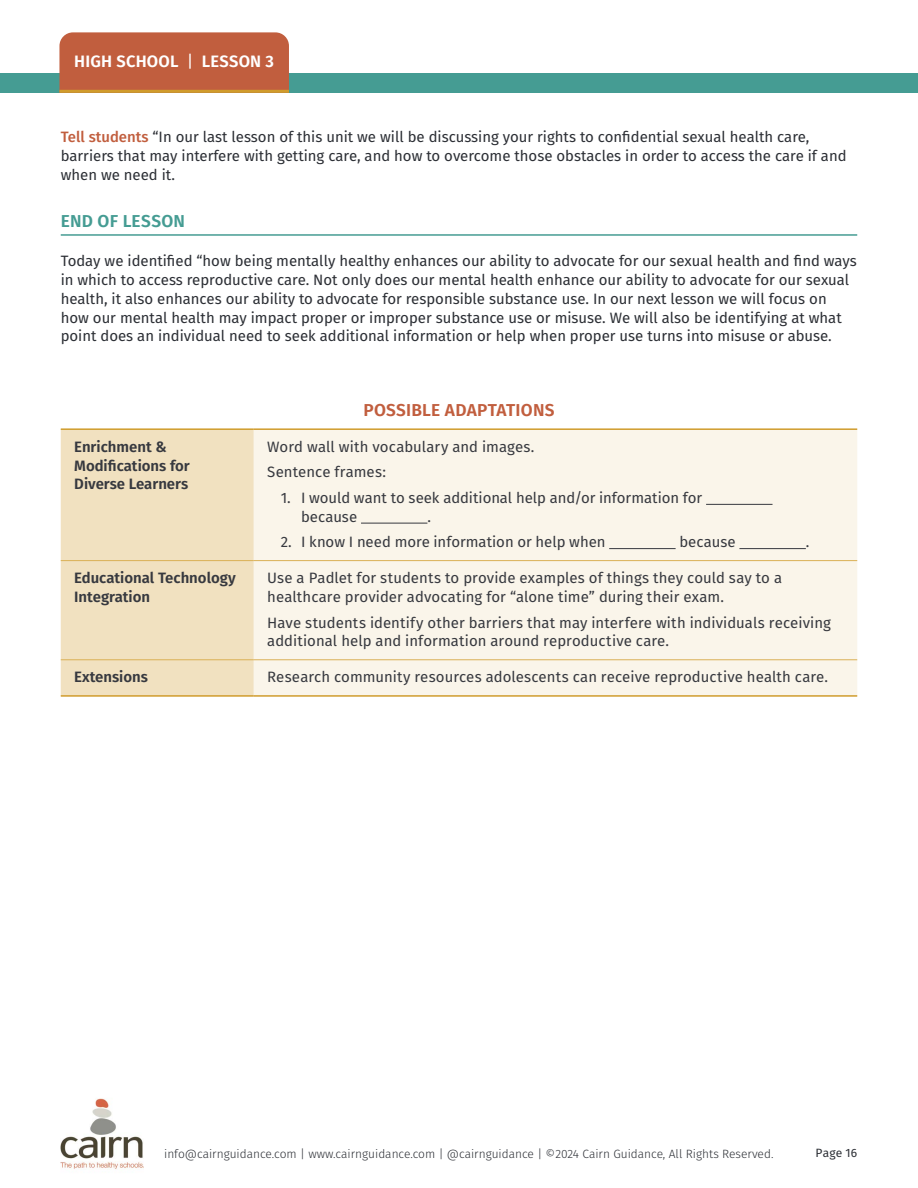
<style>
.page{position:relative;width:918px;height:1188px;background:#fff}
.page>*{position:absolute;margin:0;border:0;box-sizing:border-box;transform-origin:0 0}
.t1{font:600 17.25px "Fira Sans";letter-spacing:.015em;color:#c15e3e}
.t2{font:600 17.25px "Fira Sans";letter-spacing:.015em;color:#459c93}
.t3{font:600 16.5px "Fira Sans";letter-spacing:.01em;color:#fff}
.t4{font:15px/18.8px "Fira Sans";color:#2c2f35}
.t5{font:15px/18.8px "Fira Sans";letter-spacing:.005em;color:#37393f}
.t6{font:600 15px/18.8px "Fira Sans";color:#37393f}
.t7{font:300 12px "Fira Sans";color:#2c2f35}
.t8{font:12px "Fira Sans";letter-spacing:.015em;color:#2c2f35}
.s1{font-weight:400}
.s2{font-weight:500;color:#c15e3e}
</style>
<div class="page">
<div style="left:0;top:73px;width:918px;height:20px;background:#459c93"></div>
<div style="left:59px;top:32px;width:230px;height:58px;background:#c15e3e"></div>
<hr style="left:59px;top:90px;width:230px;height:3px;background:#d09c2c">
<img style="left:61px;top:1098px;width:82px;height:71px">
<hr style="left:61px;top:234px;width:796px;height:2px;background:#459c93">
<div style="left:61px;top:430px;width:193px;height:265px;background:#f1e1c0"></div>
<div style="left:254px;top:430px;width:603px;height:265px;background:#faf5ea"></div>
<hr style="left:61px;top:428px;width:193px;height:2px;background:#d09c2c">
<hr style="left:254px;top:428px;width:603px;height:2px;background:#d09c2c">
<hr style="left:61px;top:695px;width:193px;height:2px;background:#d09c2c">
<hr style="left:254px;top:695px;width:603px;height:2px;background:#d09c2c">
<hr style="left:61px;top:560px;width:193px;height:1px;background:#dab056">
<hr style="left:254px;top:560px;width:603px;height:1px;background:#dab056">
<hr style="left:61px;top:659px;width:193px;height:1px;background:#dab056">
<hr style="left:254px;top:659px;width:603px;height:1px;background:#dab056">
<hr style="left:706px;top:504px;width:67px;height:1px;background:#37393f">
<hr style="left:361px;top:523px;width:66px;height:1px;background:#37393f">
<hr style="left:609px;top:548px;width:67px;height:1px;background:#37393f">
<hr style="left:739px;top:548px;width:67px;height:1px;background:#37393f">
<p class="t3" style="left:74px;top:48px;width:201px">HIGH SCHOOL <span class="s1">|</span> LESSON 3</p>
<p class="t4" style="left:61px;top:127px;width:787px"><span class="s2">Tell students</span> “In our last lesson of this unit we will be discussing your rights to confidential sexual health care, barriers that may interfere with getting care, and how to overcome those obstacles in order to access the care if and when we need it.</p>
<p class="t2" style="left:61px;top:207px;width:126px">END OF LESSON</p>
<p class="t4" style="left:61px;top:251px;width:798px">Today we identified “how being mentally healthy enhances our ability to advocate for our sexual health and find ways in which to access reproductive care. Not only does our mental health enhance our ability to advocate for our sexual health, it also enhances our ability to advocate for responsible substance use. In our next lesson we will focus on how our mental health may impact proper or improper substance use or misuse. We will also be identifying at what point does an individual need to seek additional information or help when proper use turns into misuse or abuse.</p>
<p class="t1" style="left:363px;top:396px;width:193px">POSSIBLE ADAPTATIONS</p>
<p class="t6" style="left:74px;top:436px;width:117px">Enrichment &amp;<br>Modifications for<br>Diverse Learners</p>
<p class="t5" style="left:267px;top:433px;width:269px;line-height:25.5px">Word wall with vocabulary and images.<br>Sentence frames:</p>
<p class="t5" style="left:301px;top:488px;width:403px;text-indent:-20px">1. I would want to seek additional help and/or information for because</p>
<p class="t5" style="left:427px;top:507px;width:5px">.</p>
<p class="t5" style="left:281px;top:532px;width:326px">2. I know I need more information or help when</p>
<p class="t5" style="left:679px;top:532px;width:58px">because</p>
<p class="t5" style="left:806px;top:532px;width:5px">.</p>
<p class="t6" style="left:74px;top:568px;width:163px">Educational Technology<br>Integration</p>
<p class="t5" style="left:267px;top:568px;width:516px">Use a Padlet for students to provide examples of things they could say to a healthcare provider advocating for “alone time” during their exam.</p>
<p class="t5" style="left:267px;top:613px;width:565px">Have students identify other barriers that may interfere with individuals receiving additional help and information around reproductive care.</p>
<p class="t6" style="left:74px;top:667px;width:75px">Extensions</p>
<p class="t5" style="left:267px;top:667px;width:562px">Research community resources adolescents can receive reproductive health care.</p>
<p class="t7" style="left:164px;top:1145px;width:611px">info@cairnguidance.com | www.cairnguidance.com | @cairnguidance | ©2024 Cairn Guidance, All Rights Reserved.</p>
<p class="t8" style="left:816px;top:1144px;width:43px">Page 16</p>
</div>
